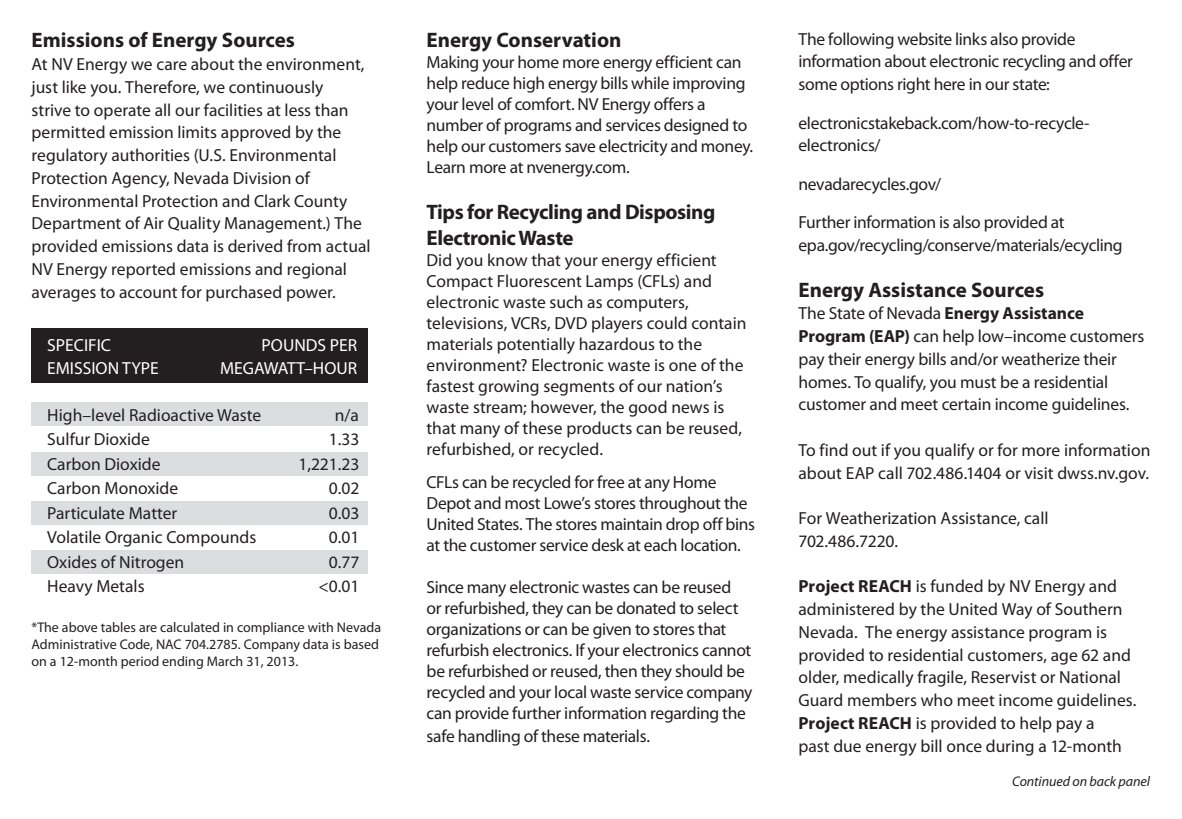
<style>
.page{position:relative;width:1182px;height:819px;background:#fff}
.page>*{position:absolute;margin:0;border:0;box-sizing:border-box;transform-origin:0 0}
.t1{font:700 21px/25.2px "Myriad Pro";letter-spacing:-.005em;color:#231f20}
.t2{font:17.5px/22.8px "Myriad Pro";letter-spacing:-.005em;color:#231f20}
.t3{font:17.5px "Myriad Pro";color:#fff}
.t4{font:14px/16.8px "Myriad Pro";color:#231f20}
.t5{font:italic 14px "Myriad Pro";color:#231f20}
.s1{font-weight:700}
</style>
<div class="page">
<div style="left:32px;top:402px;width:336px;height:24px;background:#dcdddf"></div>
<div style="left:32px;top:452px;width:336px;height:24px;background:#dcdddf"></div>
<div style="left:32px;top:501px;width:336px;height:24px;background:#dcdddf"></div>
<div style="left:32px;top:550px;width:336px;height:24px;background:#dcdddf"></div>
<div style="left:32px;top:329px;width:336px;height:54px;background:#231f20"></div>
<h4 class="t1" style="left:32px;top:27px;width:265px">Emissions of Energy Sources</h4>
<p class="t2" style="left:32px;top:52px;width:340px">At NV Energy we care about the environment, just like you. Therefore, we continuously<br>strive to operate all our facilities at less than permitted emission limits approved by the regulatory authorities (U.S. Environmental Protection Agency, Nevada Division of Environmental Protection and Clark County Department of Air Quality Management.) The provided emissions data is derived from actual NV Energy reported emissions and regional averages to account for purchased power.</p>
<p class="t3" style="left:47px;top:334px;width:65px">SPECIFIC</p>
<p class="t3" style="left:261px;top:334px;width:97px">POUNDS PER</p>
<p class="t3" style="left:47px;top:357px;width:113px">EMISSION TYPE</p>
<p class="t3" style="left:220px;top:357px;width:139px">MEGAWATT–HOUR</p>
<p class="t2" style="left:47px;top:403px;width:215px">High–level Radioactive Waste</p>
<p class="t2" style="left:335px;top:403px;width:26px">n/a</p>
<p class="t2" style="left:47px;top:428px;width:104px">Sulfur Dioxide</p>
<p class="t2" style="left:329px;top:428px;width:32px">1.33</p>
<p class="t2" style="left:47px;top:452px;width:115px">Carbon Dioxide</p>
<p class="t2" style="left:298px;top:452px;width:63px">1,221.23</p>
<p class="t2" style="left:47px;top:477px;width:132px">Carbon Monoxide</p>
<p class="t2" style="left:329px;top:477px;width:32px">0.02</p>
<p class="t2" style="left:47px;top:501px;width:131px">Particulate Matter</p>
<p class="t2" style="left:329px;top:501px;width:32px">0.03</p>
<p class="t2" style="left:47px;top:526px;width:210px">Volatile Organic Compounds</p>
<p class="t2" style="left:329px;top:526px;width:32px">0.01</p>
<p class="t2" style="left:47px;top:550px;width:138px">Oxides of Nitrogen</p>
<p class="t2" style="left:329px;top:550px;width:32px">0.77</p>
<p class="t2" style="left:47px;top:575px;width:99px">Heavy Metals</p>
<p class="t2" style="left:318px;top:575px;width:42px">&lt;0.01</p>
<p class="t4" style="left:32px;top:619px;width:351px">*The above tables are calculated in compliance with Nevada<br>Administrative Code, NAC 704.2785. Company data is based on a 12-month period ending March 31, 2013.</p>
<h4 class="t1" style="left:426px;top:27px;width:196px">Energy Conservation</h4>
<p class="t2" style="left:426px;top:52px;width:328px;line-height:21px">Making your home more energy efficient can help reduce high energy bills while improving your level of comfort. NV Energy offers a number of programs and services designed to help our customers save electricity and money.<br>Learn more at nvenergy.com.</p>
<h4 class="t1" style="left:426px;top:199px;width:290px">Tips for Recycling and Disposing<br>Electronic Waste</h4>
<p class="t2" style="left:426px;top:249px;width:321px;line-height:21px">Did you know that your energy efficient Compact Fluorescent Lamps (CFLs) and electronic waste such as computers, televisions, VCRs, DVD players could contain materials potentially hazardous to the environment? Electronic waste is one of the fastest growing segments of our nation’s waste stream; however, the good news is that many of these products can be reused, refurbished, or recycled.</p>
<p class="t2" style="left:426px;top:472px;width:330px;line-height:21px">CFLs can be recycled for free at any Home Depot and most Lowe’s stores throughout the United States. The stores maintain drop off bins at the customer service desk at each location.</p>
<p class="t2" style="left:426px;top:577px;width:327px;line-height:21px">Since many electronic wastes can be reused<br>or refurbished, they can be donated to select organizations or can be given to stores that refurbish electronics. If your electronics cannot be refurbished or reused, then they should be recycled and your local waste service company can provide further information regarding the</p>
<p class="t2" style="left:426px;top:724px;width:225px">safe handling of these materials.</p>
<p class="t2" style="left:798px;top:27px;width:336px">The following website links also provide information about electronic recycling and offer some options right here in our state:</p>
<p class="t2" style="left:798px;top:111px;width:292px">electronicstakeback.com/how-to-recycle&shy;electronics/</p>
<p class="t2" style="left:798px;top:172px;width:144px">nevadarecycles.gov/</p>
<p class="t2" style="left:798px;top:211px;width:325px">Further information is also provided at epa.gov/recycling/conserve/materials/ecycling</p>
<p class="t1" style="left:798px;top:276px;width:247px">Energy Assistance Sources</p>
<p class="t2" style="left:798px;top:302px;width:347px">The State of Nevada <span class="s1">Energy Assistance Program (EAP)</span> can help low–income customers pay their energy bills and/or weatherize their homes. To qualify, you must be a residential customer and meet certain income guidelines.</p>
<p class="t2" style="left:798px;top:438px;width:353px">To find out if you qualify or for more information about EAP call 702.486.1404 or visit dwss.nv.gov.</p>
<p class="t2" style="left:798px;top:507px;width:251px">For Weatherization Assistance, call<br>702.486.7220.</p>
<p class="t2" style="left:798px;top:575px;width:339px"><span class="s1">Project REACH</span> is funded by NV Energy and administered by the United Way of Southern Nevada. The energy assistance program is provided to residential customers, age 62 and older, medically fragile, Reservist or National Guard members who meet income guidelines.<br><span class="s1">Project REACH</span> is provided to help pay a<br>past due energy bill once during a 12-month</p>
<p class="t5" style="left:1012px;top:773px;width:139px">Continued on back panel</p>
</div>
